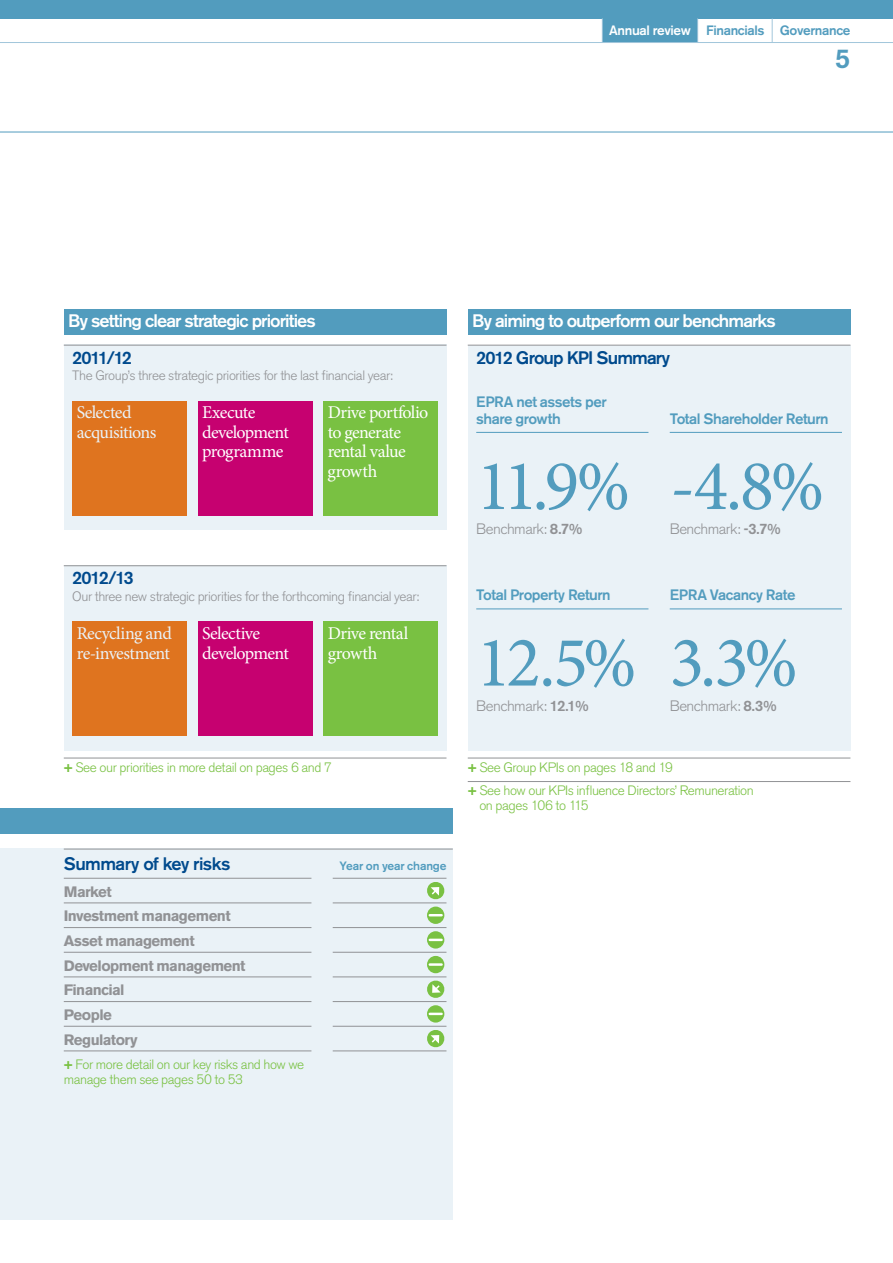
<style>
.page{position:relative;width:893px;height:1263px;background:#fff}
.page>*{position:absolute;margin:0;border:0;box-sizing:border-box;transform-origin:0 0}
.t1{font:72px "Minion Pro";color:#529cbe}
.t2{font:500 27px "Akzidenz Grotesk BE";color:#529cbe}
.t3{font:18px/19.5px "Minion Pro";letter-spacing:-.035em;color:#fff}
.t4{font:500 18px "Akzidenz Grotesk BE";letter-spacing:-.05em;color:#fff}
.t5{font:500 18px "Akzidenz Grotesk BE";letter-spacing:-.045em;color:#004a8d}
.t6{font:700 15px/24.6px "Akzidenz Grotesk BE";letter-spacing:-.035em;color:#919295}
.t7{font:500 15px/16.5px "Akzidenz Grotesk BE";letter-spacing:-.035em;color:#529cbe}
.t8{font:300 15px "Akzidenz Grotesk BE";letter-spacing:-.035em;color:#919295}
.t9{font:300 13.5px/23.5px "Akzidenz Grotesk BE";letter-spacing:-.03em;color:#79c142}
.t10{font:300 13.5px "Akzidenz Grotesk BE";letter-spacing:-.03em;color:#919295}
.t11{font:500 13.5px "Akzidenz Grotesk BE";letter-spacing:-.025em;color:#529cbe}
.t12{font:500 12px "Akzidenz Grotesk BE";letter-spacing:-.015em;color:#529cbe}
.s1{color:#fff}
.s2{font-weight:500}
.s3{font-weight:700}
</style>
<div class="page">
<div style="left:602px;top:17px;width:96px;height:26px;background:#529cbe"></div>
<div style="left:0;top:0;width:893px;height:18px;background:#529cbe"></div>
<div style="left:468px;top:345px;width:382px;height:406px;background:#eaf2f7"></div>
<hr style="left:476px;top:432px;width:172px;height:1px;background:#529cbe">
<hr style="left:476px;top:608px;width:172px;height:1px;background:#529cbe">
<hr style="left:670px;top:432px;width:172px;height:1px;background:#529cbe">
<hr style="left:670px;top:608px;width:172px;height:1px;background:#529cbe">
<div style="left:0;top:849px;width:453px;height:371px;background:#eaf2f7"></div>
<div style="left:64px;top:309px;width:382px;height:25px;background:#529cbe"></div>
<div style="left:468px;top:309px;width:382px;height:25px;background:#529cbe"></div>
<hr style="left:64px;top:878px;width:247px;height:1px;background:#919295">
<hr style="left:333px;top:878px;width:113px;height:1px;background:#919295">
<hr style="left:64px;top:903px;width:247px;height:1px;background:#919295">
<hr style="left:333px;top:903px;width:113px;height:1px;background:#919295">
<hr style="left:64px;top:927px;width:247px;height:1px;background:#919295">
<hr style="left:333px;top:927px;width:113px;height:1px;background:#919295">
<hr style="left:64px;top:952px;width:247px;height:1px;background:#919295">
<hr style="left:333px;top:952px;width:113px;height:1px;background:#919295">
<hr style="left:64px;top:977px;width:247px;height:1px;background:#919295">
<hr style="left:333px;top:977px;width:113px;height:1px;background:#919295">
<hr style="left:64px;top:1001px;width:247px;height:1px;background:#919295">
<hr style="left:333px;top:1001px;width:113px;height:1px;background:#919295">
<hr style="left:64px;top:1026px;width:247px;height:1px;background:#919295">
<hr style="left:333px;top:1026px;width:113px;height:1px;background:#919295">
<hr style="left:64px;top:1051px;width:247px;height:1px;background:#919295">
<hr style="left:333px;top:1051px;width:113px;height:1px;background:#919295">
<svg style="left:427px;top:882px;width:18px;height:18px"></svg>
<svg style="left:427px;top:906px;width:17px;height:18px"></svg>
<svg style="left:430px;top:914px;width:12px;height:2px"></svg>
<svg style="left:427px;top:931px;width:17px;height:17px"></svg>
<svg style="left:430px;top:939px;width:12px;height:2px"></svg>
<div style="left:427px;top:956px;width:17px;height:17px;background:#79c142;border-radius:50%"></div>
<svg style="left:430px;top:963px;width:12px;height:3px"></svg>
<svg style="left:427px;top:980px;width:18px;height:18px"></svg>
<svg style="left:427px;top:1005px;width:17px;height:17px"></svg>
<svg style="left:430px;top:1013px;width:12px;height:2px"></svg>
<svg style="left:427px;top:1030px;width:18px;height:18px"></svg>
<hr style="left:64px;top:849px;width:389px;height:1px;background:#919295">
<div style="left:0;top:808px;width:453px;height:26px;background:#529cbe"></div>
<hr style="left:64px;top:758px;width:382px;height:1px;background:#919295">
<hr style="left:468px;top:758px;width:382px;height:1px;background:#919295">
<hr style="left:468px;top:781px;width:382px;height:1px;background:#919295">
<svg style="left:772px;top:18px;width:1px;height:24px"></svg>
<svg style="left:697px;top:18px;width:1px;height:24px"></svg>
<svg style="left:602px;top:18px;width:1px;height:24px"></svg>
<hr style="left:0;top:42px;width:893px;height:1px;background:#a2c6db">
<hr style="left:0;top:132px;width:893px;height:1px;background:#529cbe">
<div style="left:64px;top:345px;width:382px;height:185px;background:#eaf2f7"></div>
<div style="left:72px;top:401px;width:115px;height:115px;background:#df741f"></div>
<div style="left:198px;top:401px;width:115px;height:115px;background:#c60170"></div>
<div style="left:323px;top:401px;width:115px;height:115px;background:#79c142"></div>
<hr style="left:64px;top:345px;width:382px;height:1px;background:#919295">
<hr style="left:468px;top:345px;width:382px;height:1px;background:#919295">
<div style="left:64px;top:565px;width:382px;height:186px;background:#eaf2f7"></div>
<div style="left:72px;top:621px;width:115px;height:115px;background:#df741f"></div>
<div style="left:198px;top:621px;width:115px;height:115px;background:#c60170"></div>
<div style="left:323px;top:621px;width:115px;height:115px;background:#79c142"></div>
<hr style="left:64px;top:565px;width:382px;height:1px;background:#919295">
<p class="t11" style="left:609px;top:22px;width:243px"><span class="s1">Annual review</span> Financials Governance</p>
<h2 class="t2" style="left:835px;top:42px;width:17px">5</h2>
<h3 class="t4" style="left:68px;top:309px;width:249px">By setting clear strategic priorities</h3>
<h3 class="t4" style="left:472px;top:309px;width:305px">By aiming to outperform our benchmarks</h3>
<h3 class="t5" style="left:72px;top:346px;width:61px">2011/12</h3>
<p class="t10" style="left:72px;top:368px;width:322px">The Group’s three strategic priorities for the last financial year:</p>
<h3 class="t3" style="left:77px;top:403px;width:81px">Selected acquisitions</h3>
<h3 class="t3" style="left:202px;top:403px;width:88px">Execute development programme</h3>
<h3 class="t3" style="left:328px;top:403px;width:102px">Drive portfolio to generate rental value growth</h3>
<h3 class="t5" style="left:72px;top:567px;width:63px">2012/13</h3>
<p class="t10" style="left:72px;top:588px;width:349px">Our three new strategic priorities for the forthcoming financial year:</p>
<h3 class="t3" style="left:77px;top:624px;width:97px">Recycling and re-investment</h3>
<h3 class="t3" style="left:202px;top:624px;width:88px">Selective development</h3>
<h3 class="t3" style="left:328px;top:624px;width:82px">Drive rental growth</h3>
<h3 class="t5" style="left:476px;top:346px;width:196px">2012 Group KPI Summary</h3>
<p class="t7" style="left:476px;top:393px;width:132px">EPRA net assets per share growth</p>
<h1 class="t1" style="left:476px;top:438px;width:156px">11.9%</h1>
<p class="t8" style="left:476px;top:520px;width:108px">Benchmark: <span class="s2">8.7%</span></p>
<p class="t7" style="left:670px;top:410px;width:160px">Total Shareholder Return</p>
<h1 class="t1" style="left:670px;top:438px;width:156px">-4.8%</h1>
<p class="t8" style="left:670px;top:520px;width:112px">Benchmark: <span class="s2">-3.7%</span></p>
<p class="t7" style="left:476px;top:586px;width:136px">Total Property Return</p>
<h1 class="t1" style="left:476px;top:614px;width:162px">12.5%</h1>
<p class="t8" style="left:476px;top:697px;width:114px">Benchmark: <span class="s2">12.1%</span></p>
<p class="t7" style="left:670px;top:586px;width:127px">EPRA Vacancy Rate</p>
<h1 class="t1" style="left:670px;top:614px;width:130px">3.3%</h1>
<p class="t8" style="left:670px;top:697px;width:108px">Benchmark: <span class="s2">8.3%</span></p>
<p class="t9" style="left:64px;top:756px;width:270px"><span class="s3">+</span> See our priorities in more detail on pages 6 and 7</p>
<p class="t9" style="left:468px;top:756px;width:288px"><span class="s3">+</span> See Group KPIs on pages 18 and 19<br><span class="s3">+</span> See how our KPIs influence Directors’ Remuneration</p>
<p class="t9" style="left:479px;top:794px;width:111px">on pages 106 to 115</p>
<h3 class="t5" style="left:64px;top:852px;width:168px">Summary of key risks</h3>
<p class="t12" style="left:340px;top:858px;width:108px">Year on year change</p>
<p class="t6" style="left:64px;top:879px;width:183px">Market<br>Investment management<br>Asset management<br>Development management<br>Financial<br>People<br>Regulatory</p>
<p class="t9" style="left:64px;top:1057px;width:242px;line-height:15px"><span class="s3">+</span> For more detail on our key risks and how we manage them see pages 50 to 53</p>
</div>
